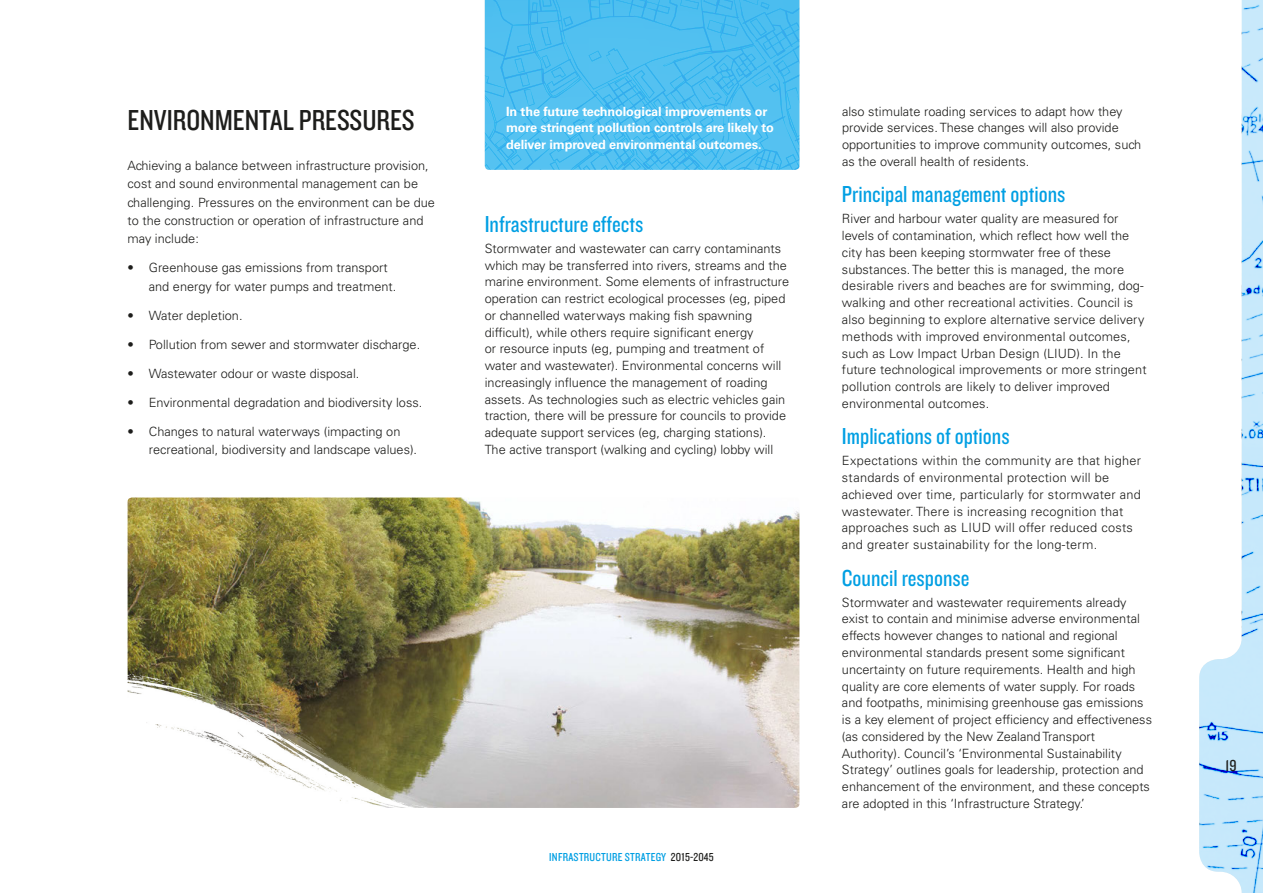
<style>
.page{position:relative;width:1263px;height:893px;background:#fff}
.page>*{position:absolute;margin:0;border:0;box-sizing:border-box;transform-origin:0 0}
.SUB_HEAD_BLACK_CAPS{font:30px "Knockout 29 Junior Ltweight";color:#1d1d1b}
.SUB_SUB_HEAD{font:24px "Knockout 29 Junior Ltweight";color:#009fe3}
.t1{font:16.5px "Knockout 29 Junior Ltweight";color:#1d1d1b}
.BODY_COPY{font:300 12.75px/16.8px "Univers LT Std";color:#1d1d1b}
.BULLET_POINTS{font:300 12.75px/18.3px "Univers LT Std";color:#1d1d1b}
.BODY_COPY-2{font:300 12.75px/16.8px "Univers LT Std";letter-spacing:.02em;color:#1d1d1b}
.PULLOUT_BOX_WHITE_BO{font:700 12.75px/16.5px "Univers LT Std";letter-spacing:-.01em;color:#fff}
.t2{font:12px "Knockout 29 Junior Ltweight";letter-spacing:.02em;color:#009fe3}
.s1{color:#1d1d1b}
</style>
<div class="page">
<svg style="left:485px;top:0;width:314px;height:170px;background:#4bbdef"></svg>
<svg style="left:699px;top:73px;width:72px;height:97px;background:#4dbef0"></svg>
<svg style="left:674px;top:56px;width:15px;height:5px"></svg>
<svg style="left:495px;top:115px;width:185px;height:55px;background:#4dbef0"></svg>
<img style="left:128px;top:497px;width:671px;height:311px">
<img style="left:127px;top:674px;width:315px;height:134px">
<img style="left:1199px;top:0;width:64px;height:893px">
<p class="SUB_HEAD_BLACK_CAPS" style="left:128px;top:101px;width:289px">ENVIRONMENTAL PRESSURES</p>
<p class="BODY_COPY" style="left:128px;top:156px;width:309px;line-height:18.3px">Achieving a balance between infrastructure provision, cost and sound environmental management can be challenging. Pressures on the environment can be due to the construction or operation of infrastructure and may include:</p>
<p class="BULLET_POINTS" style="left:149px;top:259px;width:249px;text-indent:-21px">• Greenhouse gas emissions from transport and energy for water pumps and treatment.</p>
<p class="BULLET_POINTS" style="left:128px;top:306px;width:116px">• Water depletion.</p>
<p class="BULLET_POINTS" style="left:128px;top:335px;width:294px">• Pollution from sewer and stormwater discharge.</p>
<p class="BULLET_POINTS" style="left:128px;top:364px;width:233px">• Wastewater odour or waste disposal.</p>
<p class="BULLET_POINTS" style="left:128px;top:393px;width:296px">• Environmental degradation and biodiversity loss.</p>
<p class="BULLET_POINTS" style="left:149px;top:422px;width:270px;text-indent:-21px">• Changes to natural waterways (impacting on recreational, biodiversity and landscape values).</p>
<p class="PULLOUT_BOX_WHITE_BO" style="left:506px;top:103px;width:269px">In the future technological improvements or more stringent pollution controls are likely to deliver improved environmental outcomes.</p>
<p class="SUB_SUB_HEAD" style="left:485px;top:209px;width:160px">Infrastructure effects</p>
<p class="BODY_COPY" style="left:485px;top:240px;width:306px">Stormwater and wastewater can carry contaminants which may be transferred into rivers, streams and the marine environment. Some elements of infrastructure operation can restrict ecological processes (eg, piped or channelled waterways making fish spawning difficult), while others require significant energy<br>or resource inputs (eg, pumping and treatment of water and wastewater). Environmental concerns will increasingly influence the management of roading assets. As technologies such as electric vehicles gain traction, there will be pressure for councils to provide adequate support services (eg, charging stations).<br>The active transport (walking and cycling) lobby will</p>
<p class="t2" style="left:549px;top:849px;width:166px">INFRASTRUCTURE STRATEGY <span class="s1">2015-2045</span></p>
<p class="BODY_COPY" style="left:842px;top:103px;width:301px">also stimulate roading services to adapt how they provide services. These changes will also provide opportunities to improve community outcomes, such as the overall health of residents.</p>
<p class="SUB_SUB_HEAD" style="left:842px;top:179px;width:225px">Principal management options</p>
<p class="BODY_COPY" style="left:842px;top:210px;width:306px">River and harbour water quality are measured for levels of contamination, which reflect how well the city has been keeping stormwater free of these substances. The better this is managed, the more desirable rivers and beaches are for swimming, dog&shy;walking and other recreational activities. Council is also beginning to explore alternative service delivery methods with improved environmental outcomes, such as Low Impact Urban Design (LIUD). In the future technological improvements or more stringent pollution controls are likely to deliver improved environmental outcomes.</p>
<p class="SUB_SUB_HEAD" style="left:842px;top:421px;width:169px">Implications of options</p>
<p class="BODY_COPY-2" style="left:842px;top:452px;width:300px">Expectations within the community are that higher standards of environmental protection will be achieved over time, particularly for stormwater and wastewater. There is increasing recognition that approaches such as LIUD will offer reduced costs and greater sustainability for the long-term.</p>
<p class="SUB_SUB_HEAD" style="left:842px;top:562px;width:129px">Council response</p>
<p class="BODY_COPY" style="left:842px;top:594px;width:312px">Stormwater and wastewater requirements already exist to contain and minimise adverse environmental effects however changes to national and regional environmental standards present some significant uncertainty on future requirements. Health and high quality are core elements of water supply. For roads and footpaths, minimising greenhouse gas emissions is a key element of project efficiency and effectiveness (as considered by the New Zealand Transport Authority). Council’s ‘Environmental Sustainability Strategy’ outlines goals for leadership, protection and enhancement of the environment, and these concepts are adopted in this ‘Infrastructure Strategy.’</p>
<p class="t1" style="left:1225px;top:755px;width:12px">19</p>
</div>
